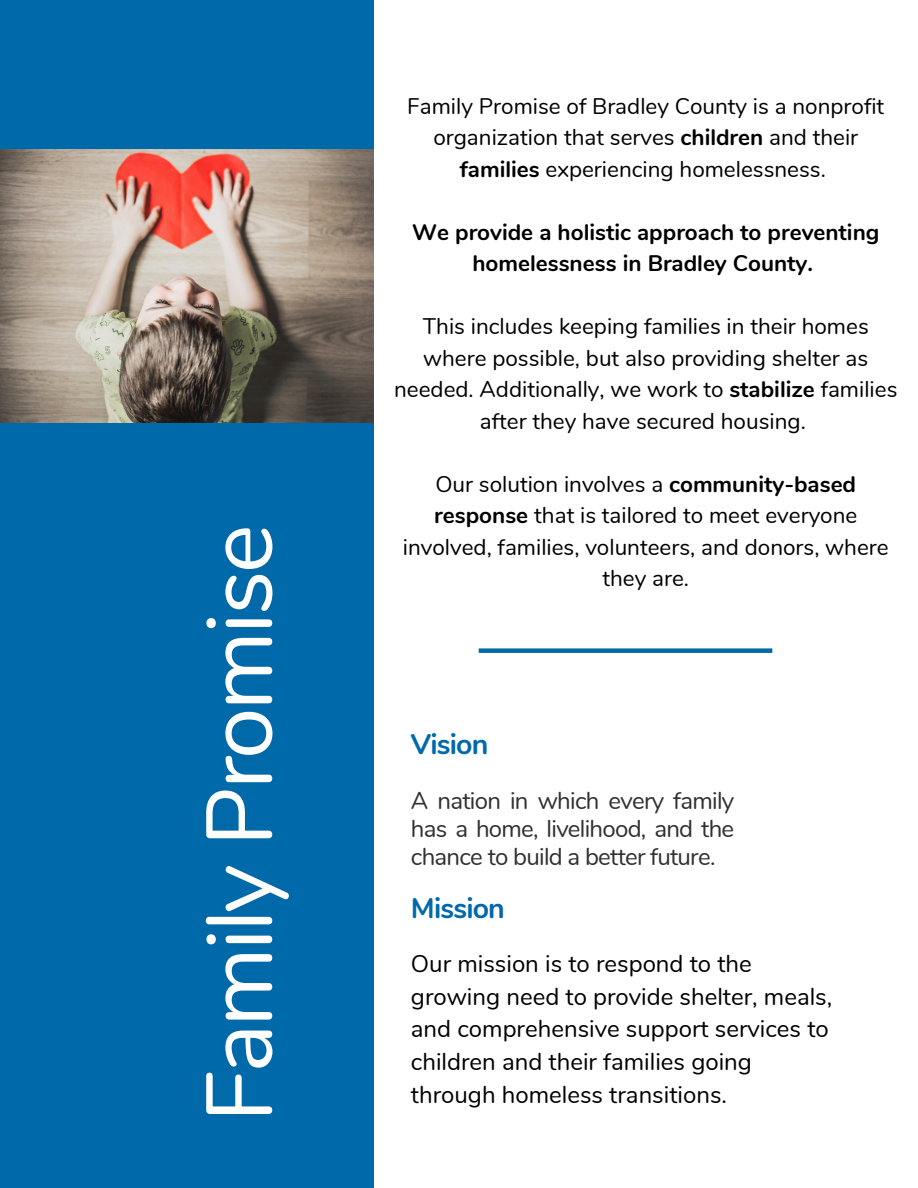
<style>
.page{position:relative;width:918px;height:1188px;background:#fff}
.page>*{position:absolute;margin:0;border:0;box-sizing:border-box;transform-origin:0 0}
.t1{font:93px "Nunito";letter-spacing:-.03em;color:#fff}
.t2{font:700 28.5px "Nunito";letter-spacing:-.03em;color:#0069aa}
.t3{font:24px/32.7px "Nunito";color:#000}
.t4{font:24px/28.2px "Nunito";letter-spacing:-.03em;color:#303030;text-align:justify}
.t5{font:22.5px/31.5px "Nunito";color:#000;text-align:center}
.t6{font:700 22.5px/31.5px "Nunito";color:#000;text-align:center}
.s1{font-weight:700}
</style>
<div class="page">
<div style="left:0;top:0;width:374px;height:1188px;background:#0069aa"></div>
<img style="left:0;top:150px;width:374px;height:272px">
<div style="left:479px;top:648px;width:293px;height:5px;background:#0069aa"></div>
<p class="t1" style="left:178px;top:1122px;width:599px;rotate:-90deg">Family Promise</p>
<p class="t5" style="left:407px;top:90px;width:478px">Family Promise of Bradley County is a nonprofit organization that serves <span class="s1">children</span> and their <span class="s1">families</span> experiencing homelessness.</p>
<p class="t6" style="left:412px;top:216px;width:469px">We provide a holistic approach to preventing homelessness in Bradley County.</p>
<p class="t5" style="left:394px;top:311px;width:505px">This includes keeping families in their homes where possible, but also providing shelter as needed. Additionally, we work to <span class="s1">stabilize</span> families after they have secured housing.</p>
<p class="t5" style="left:403px;top:468px;width:487px">Our solution involves a <span class="s1">community-based response</span> that is tailored to meet everyone involved, families, volunteers, and donors, where they are.</p>
<p class="t2" style="left:411px;top:726px;width:79px">Vision</p>
<p class="t4" style="left:411px;top:787px;width:325px">A nation in which every family has a home, livelihood, and the chance to build a better future.</p>
<p class="t2" style="left:411px;top:889px;width:96px">Mission</p>
<p class="t3" style="left:411px;top:948px;width:423px">Our mission is to respond to the growing need to provide shelter, meals, and comprehensive support services to children and their families going through homeless transitions.</p>
</div>
